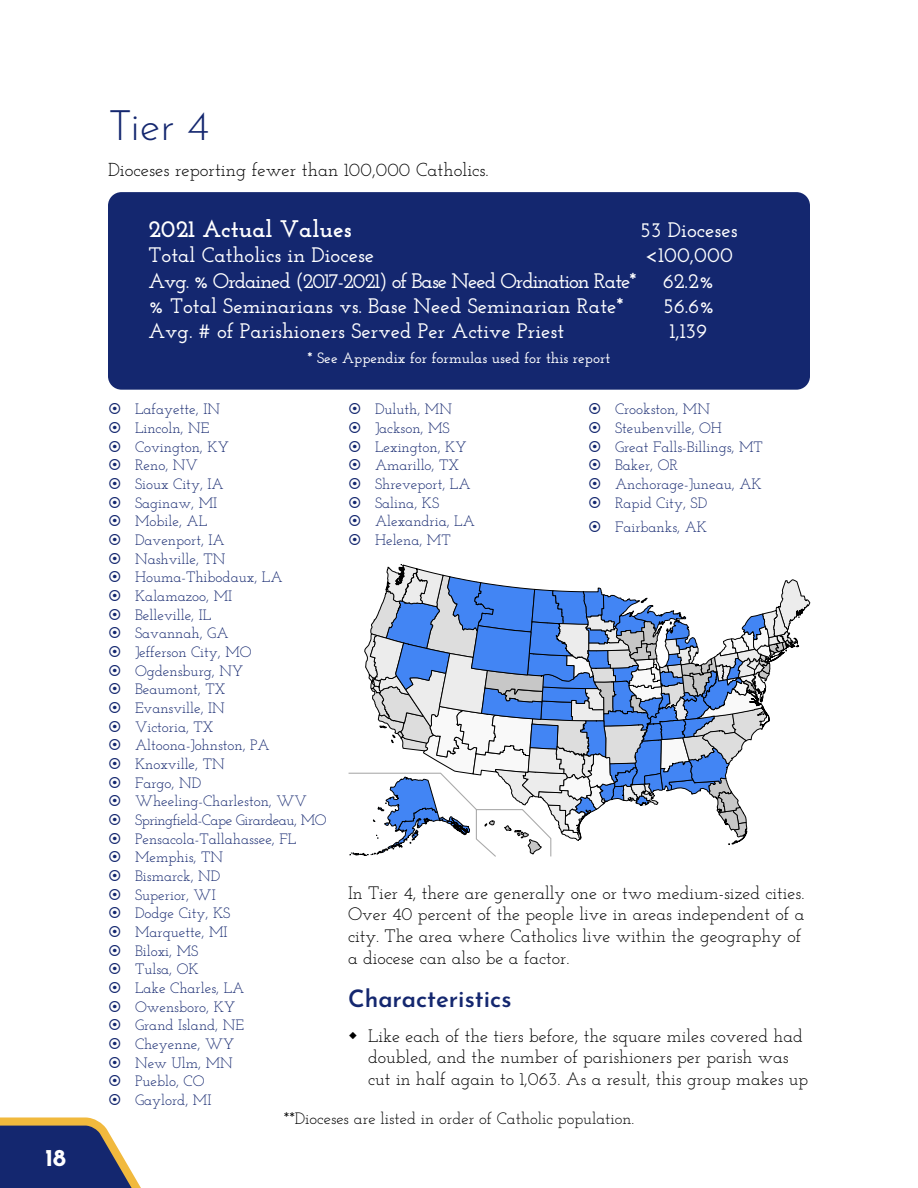
<style>
.page{position:relative;width:918px;height:1188px;background:#fff}
.page>*{position:absolute;margin:0;border:0;box-sizing:border-box;transform-origin:0 0}
.t1{font:300 42px "Josefin Sans";color:#14276f}
.t2{font:700 24px "Josefin Slab";color:#fff}
.t3{font:600 24px "Josefin Sans";color:#14276f}
.t4{font:700 24px "Josefin Sans";color:#fff}
.t5{font:600 21px "Josefin Slab";color:#fff}
.t6{font:600 21px "Josefin Slab";letter-spacing:-.05em;color:#fff}
.t7{font:18.75px "Josefin Slab";color:#000}
.t8{font:18px/21.9px "Josefin Slab";color:#000}
.t9{font:16.5px "Josefin Slab";color:#000}
.t10{font:15px/18.6px "Josefin Slab";color:#14276f}
.t11{font:600 15px "Josefin Slab";color:#fff}
</style>
<div class="page">
<div style="left:108px;top:192px;width:702px;height:198px;background:#14276f;border-radius:14px"></div>
<svg style="left:348px;top:564px;width:462px;height:293px"></svg>
<svg style="left:0;top:1117px;width:141px;height:71px;background:#575c7e"></svg>
<h2 class="t4" style="left:45px;top:1140px;width:23px">18</h2>
<h1 class="t1" style="left:108px;top:93px;width:103px">Tier 4</h1>
<p class="t7" style="left:108px;top:158px;width:382px">Dioceses reporting fewer than 100,000 Catholics.</p>
<h2 class="t2" style="left:148px;top:215px;width:205px">2021 Actual Values</h2>
<h3 class="t5" style="left:639px;top:218px;width:100px">53 Dioceses</h3>
<h3 class="t5" style="left:149px;top:243px;width:227px">Total Catholics in Diocese</h3>
<h3 class="t5" style="left:644px;top:243px;width:90px">&lt;100,000</h3>
<h3 class="t6" style="left:149px;top:268px;width:489px">Avg. % Ordained (2017-2021) of Base Need Ordination Rate*</h3>
<h3 class="t5" style="left:663px;top:268px;width:53px">62.2%</h3>
<h3 class="t5" style="left:149px;top:293px;width:477px">% Total Seminarians vs. Base Need Seminarian Rate*</h3>
<h3 class="t5" style="left:663px;top:293px;width:53px">56.6%</h3>
<h3 class="t5" style="left:149px;top:318px;width:417px">Avg. # of Parishioners Served Per Active Priest</h3>
<h3 class="t5" style="left:670px;top:318px;width:39px">1,139</h3>
<p class="t11" style="left:308px;top:349px;width:304px">* See Appendix for formulas used for this report</p>
<p class="t10" style="left:135px;top:400px;width:193px">Lafayette, IN<br>Lincoln, NE<br>Covington, KY<br>Reno, NV<br>Sioux City, IA<br>Saginaw, MI<br>Mobile, AL<br>Davenport, IA<br>Nashville, TN<br>Houma-Thibodaux, LA<br>Kalamazoo, MI<br>Belleville, IL<br>Savannah, GA<br>Jefferson City, MO<br>Ogdensburg, NY<br>Beaumont, TX<br>Evansville, IN<br>Victoria, TX<br>Altoona-Johnston, PA<br>Knoxville, TN<br>Fargo, ND<br>Wheeling-Charleston, WV<br>Springfield-Cape Girardeau, MO<br>Pensacola-Tallahassee, FL<br>Memphis, TN<br>Bismarck, ND<br>Superior, WI<br>Dodge City, KS<br>Marquette, MI<br>Biloxi, MS<br>Tulsa, OK<br>Lake Charles, LA<br>Owensboro, KY<br>Grand Island, NE<br>Cheyenne, WY<br>New Ulm, MN<br>Pueblo, CO<br>Gaylord, MI</p>
<p class="t10" style="left:375px;top:400px;width:101px">Duluth, MN<br>Jackson, MS<br>Lexington, KY<br>Amarillo, TX<br>Shreveport, LA<br>Salina, KS<br>Alexandria, LA<br>Helena, MT</p>
<p class="t10" style="left:615px;top:400px;width:149px">Crookston, MN<br>Steubenville, OH<br>Great Falls-Billings, MT<br>Baker, OR<br>Anchorage-Juneau, AK<br>Rapid City, SD</p>
<p class="t10" style="left:615px;top:518px;width:94px">Fairbanks, AK</p>
<p class="t8" style="left:348px;top:881px;width:458px">In Tier 4, there are generally one or two medium-sized cities.<br>Over 40 percent of the people live in areas independent of a city. The area where Catholics live within the geography of a diocese can also be a factor.</p>
<h2 class="t3" style="left:348px;top:980px;width:165px">Characteristics</h2>
<p class="t8" style="left:368px;top:1025px;width:442px">Like each of the tiers before, the square miles covered had doubled, and the number of parishioners per parish was cut in half again to 1,063. As a result, this group makes up</p>
<p class="t9" style="left:284px;top:1108px;width:352px">**Dioceses are listed in order of Catholic population.</p>
</div>
